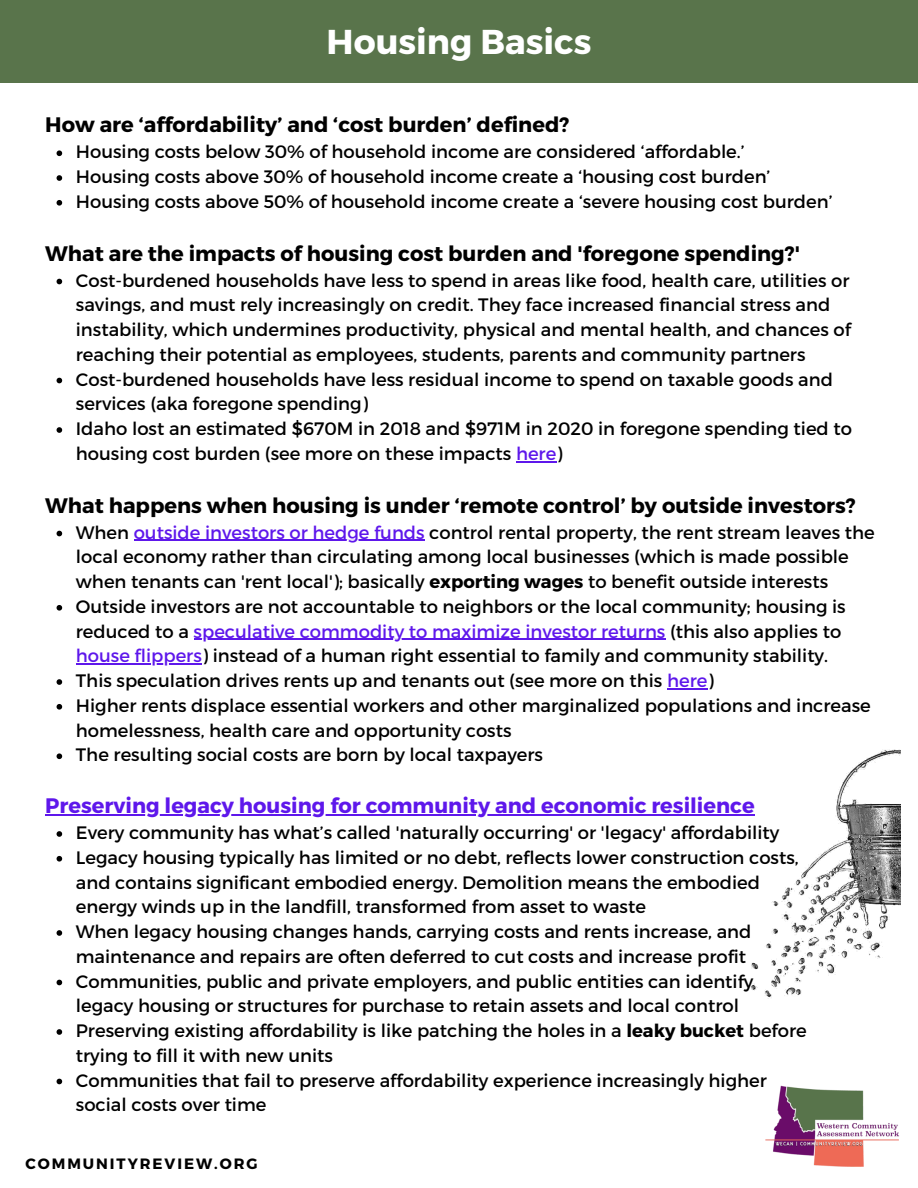
<style>
.page{position:relative;width:918px;height:1188px;background:#fff}
.page>*{position:absolute;margin:0;border:0;box-sizing:border-box;transform-origin:0 0}
.t1{font:700 34.5px "Montserrat";color:#fff}
.t2{font:700 21px "Montserrat";color:#000}
.t3{font:700 21px "Montserrat";color:#5e17eb}
.t4{font:18px/24.8px "Montserrat";color:#000}
.t5{font:700 15px "Montserrat";letter-spacing:.13em;color:#000}
.s1{color:#5e17eb}
.s2{font-weight:700}
</style>
<div class="page">
<img style="left:765px;top:1085px;width:134px;height:82px">
<div style="left:0;top:0;width:918px;height:82px;background:#59744b"></div>
<svg style="left:57px;top:150px;width:5px;height:6px"></svg>
<svg style="left:57px;top:175px;width:5px;height:6px"></svg>
<svg style="left:57px;top:200px;width:5px;height:6px"></svg>
<svg style="left:57px;top:279px;width:5px;height:5px"></svg>
<svg style="left:57px;top:378px;width:5px;height:5px"></svg>
<svg style="left:57px;top:427px;width:5px;height:6px"></svg>
<hr style="left:516px;top:461px;width:40px;height:1px;background:#5e17eb">
<svg style="left:57px;top:531px;width:5px;height:5px"></svg>
<hr style="left:134px;top:540px;width:291px;height:1px;background:#5e17eb">
<svg style="left:57px;top:605px;width:5px;height:6px"></svg>
<hr style="left:194px;top:639px;width:471px;height:1px;background:#5e17eb">
<hr style="left:76px;top:663px;width:126px;height:2px;background:#5e17eb">
<svg style="left:57px;top:679px;width:5px;height:6px"></svg>
<hr style="left:667px;top:688px;width:40px;height:1px;background:#5e17eb">
<svg style="left:57px;top:704px;width:5px;height:6px"></svg>
<svg style="left:57px;top:753px;width:5px;height:6px"></svg>
<img style="left:751px;top:749px;width:150px;height:249px">
<svg style="left:57px;top:831px;width:5px;height:6px"></svg>
<svg style="left:57px;top:856px;width:5px;height:6px"></svg>
<svg style="left:57px;top:930px;width:5px;height:6px"></svg>
<svg style="left:57px;top:980px;width:5px;height:5px"></svg>
<svg style="left:57px;top:1029px;width:5px;height:6px"></svg>
<svg style="left:57px;top:1079px;width:5px;height:5px"></svg>
<hr style="left:45px;top:814px;width:710px;height:1px;background:#5e17eb">
<p class="t1" style="left:327px;top:20px;width:266px">Housing Basics</p>
<p class="t2" style="left:45px;top:111px;width:526px">How are ‘affordability’ and ‘cost burden’ defined?</p>
<p class="t4" style="left:76px;top:139px;width:670px">Housing costs below 30% of household income are considered ‘affordable.’</p>
<p class="t4" style="left:76px;top:163px;width:696px">Housing costs above 30% of household income create a ‘housing cost burden’</p>
<p class="t4" style="left:76px;top:188px;width:758px">Housing costs above 50% of household income create a ‘severe housing cost burden’</p>
<p class="t2" style="left:45px;top:240px;width:756px">What are the impacts of housing cost burden and 'foregone spending?'</p>
<p class="t4" style="left:76px;top:267px;width:777px">Cost-burdened households have less to spend in areas like food, health care, utilities or savings, and must rely increasingly on credit. They face increased financial stress and instability, which undermines productivity, physical and mental health, and chances of reaching their potential as employees, students, parents and community partners</p>
<p class="t4" style="left:76px;top:366px;width:759px">Cost-burdened households have less residual income to spend on taxable goods and services (aka foregone spending)</p>
<p class="t4" style="left:76px;top:415px;width:778px">Idaho lost an estimated $670M in 2018 and $971M in 2020 in foregone spending tied to housing cost burden (see more on these impacts <span class="s1">here</span>)</p>
<p class="t2" style="left:45px;top:492px;width:812px">What happens when housing is under ‘remote control’ by outside investors?</p>
<p class="t4" style="left:76px;top:519px;width:800px">When <span class="s1">outside investors or hedge funds</span> control rental property, the rent stream leaves the local economy rather than circulating among local businesses (which is made possible when tenants can 'rent local'); basically <span class="s2">exporting wages</span> to benefit outside interests</p>
<p class="t4" style="left:76px;top:593px;width:771px">Outside investors are not accountable to neighbors or the local community; housing is reduced to a <span class="s1">speculative commodity to maximize investor returns</span> (this also applies to <span class="s1">house flippers</span>) instead of a human right essential to family and community stability.</p>
<p class="t4" style="left:76px;top:667px;width:639px">This speculation drives rents up and tenants out (see more on this <span class="s1">here</span>)</p>
<p class="t4" style="left:76px;top:692px;width:796px">Higher rents displace essential workers and other marginalized populations and increase homelessness, health care and opportunity costs</p>
<p class="t4" style="left:76px;top:742px;width:469px">The resulting social costs are born by local taxpayers</p>
<p class="t3" style="left:45px;top:792px;width:711px">Preserving legacy housing for community and economic resilience</p>
<p class="t4" style="left:76px;top:819px;width:705px">Every community has what’s called 'naturally occurring' or 'legacy' affordability</p>
<p class="t4" style="left:76px;top:844px;width:724px">Legacy housing typically has limited or no debt, reflects lower construction costs, and contains significant embodied energy. Demolition means the embodied energy winds up in the landfill, transformed from asset to waste</p>
<p class="t4" style="left:76px;top:918px;width:677px">When legacy housing changes hands, carrying costs and rents increase, and maintenance and repairs are often deferred to cut costs and increase profit</p>
<p class="t4" style="left:76px;top:968px;width:679px">Communities, public and private employers, and public entities can identify legacy housing or structures for purchase to retain assets and local control</p>
<p class="t4" style="left:76px;top:1017px;width:732px">Preserving existing affordability is like patching the holes in a <span class="s2">leaky bucket</span> before trying to fill it with new units</p>
<p class="t4" style="left:76px;top:1067px;width:693px">Communities that fail to preserve affordability experience increasingly higher social costs over time</p>
<p class="t5" style="left:26px;top:1154px;width:234px">COMMUNITYREVIEW.ORG</p>
</div>
